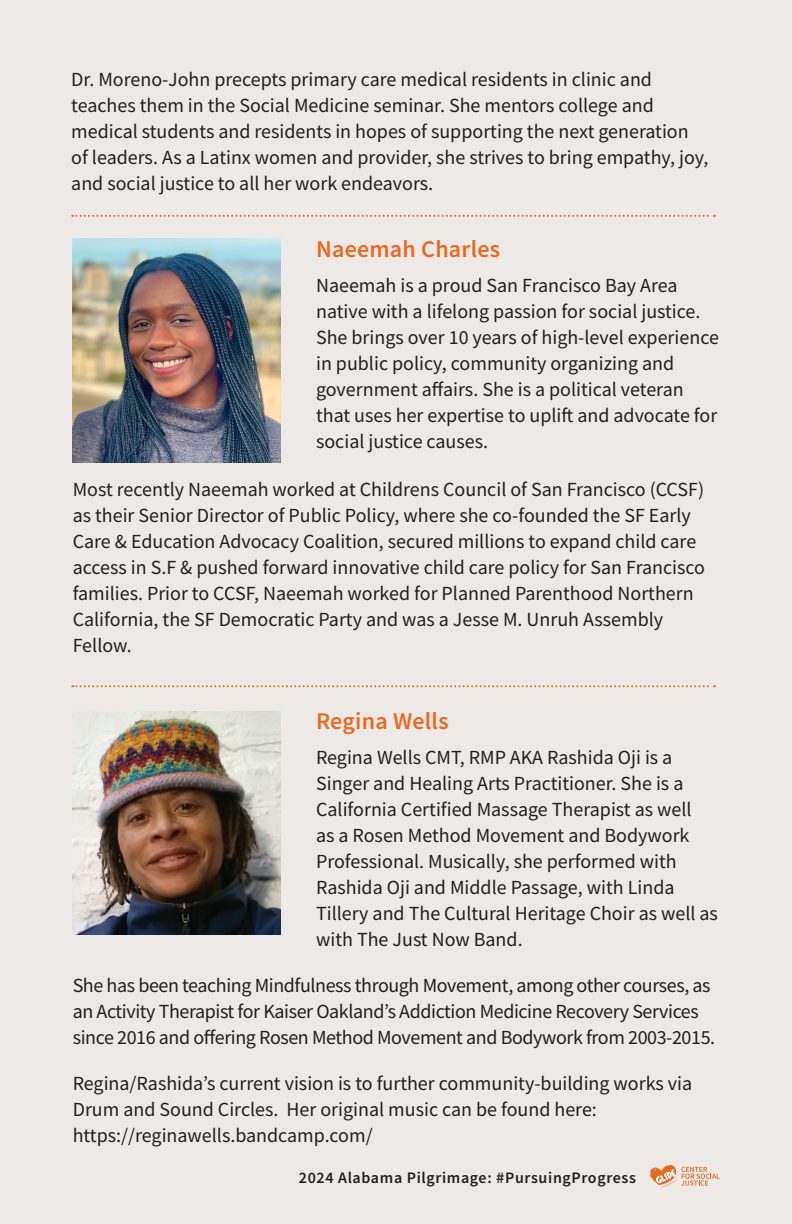
<style>
.page{position:relative;width:792px;height:1224px;background:#ece9e7}
.page>*{position:absolute;margin:0;border:0;box-sizing:border-box;transform-origin:0 0}
.t1{font:600 24px "Source Sans Pro";letter-spacing:.01em;color:#e86a1f}
.t2{font:20px/26px "Source Sans Pro";color:#231f20}
.t3{font:20px/26px "Source Sans Pro";letter-spacing:-.02em;color:#231f20}
.t4{font:600 16px "Source Sans Pro";letter-spacing:.04em;color:#231f20}
</style>
<div class="page">
<svg style="left:650px;top:1165px;width:70px;height:23px"></svg>
<img style="left:73px;top:239px;width:207px;height:223px">
<img style="left:73px;top:711px;width:207px;height:224px">
<svg style="left:72px;top:215px;width:643px;height:2px"></svg>
<svg style="left:72px;top:685px;width:643px;height:2px"></svg>
<p class="t2" style="left:71px;top:66px;width:639px">Dr. Moreno-John precepts primary care medical residents in clinic and teaches them in the Social Medicine seminar. She mentors college and medical students and residents in hopes of supporting the next generation of leaders. As a Latinx women and provider, she strives to bring empathy, joy, and social justice to all her work endeavors.</p>
<p class="t1" style="left:316px;top:233px;width:186px">Naeemah Charles</p>
<p class="t2" style="left:316px;top:272px;width:404px">Naeemah is a proud San Francisco Bay Area native with a lifelong passion for social justice.<br>She brings over 10 years of high-level experience in public policy, community organizing and government affairs. She is a political veteran that uses her expertise to uplift and advocate for social justice causes.</p>
<p class="t2" style="left:73px;top:476px;width:634px">Most recently Naeemah worked at Childrens Council of San Francisco (CCSF) as their Senior Director of Public Policy, where she co-founded the SF Early Care &amp; Education Advocacy Coalition, secured millions to expand child care access in S.F &amp; pushed forward innovative child care policy for San Francisco families. Prior to CCSF, Naeemah worked for Planned Parenthood Northern California, the SF Democratic Party and was a Jesse M. Unruh Assembly Fellow.</p>
<p class="t1" style="left:316px;top:705px;width:134px">Regina Wells</p>
<p class="t2" style="left:316px;top:744px;width:403px">Regina Wells CMT, RMP AKA Rashida Oji is a Singer and Healing Arts Practitioner. She is a California Certified Massage Therapist as well<br>as a Rosen Method Movement and Bodywork Professional. Musically, she performed with Rashida Oji and Middle Passage, with Linda Tillery and The Cultural Heritage Choir as well as with The Just Now Band.</p>
<p class="t3" style="left:73px;top:972px;width:644px">She has been teaching Mindfulness through Movement, among other courses, as an Activity Therapist for Kaiser Oakland’s Addiction Medicine Recovery Services since 2016 and offering Rosen Method Movement and Bodywork from 2003-2015.</p>
<p class="t2" style="left:73px;top:1070px;width:621px">Regina/Rashida’s current vision is to further community-building works via<br>Drum and Sound Circles. Her original music can be found here: https://reginawells.bandcamp.com/</p>
<p class="t4" style="left:299px;top:1167px;width:339px">2024 Alabama Pilgrimage: #PursuingProgress</p>
</div>
